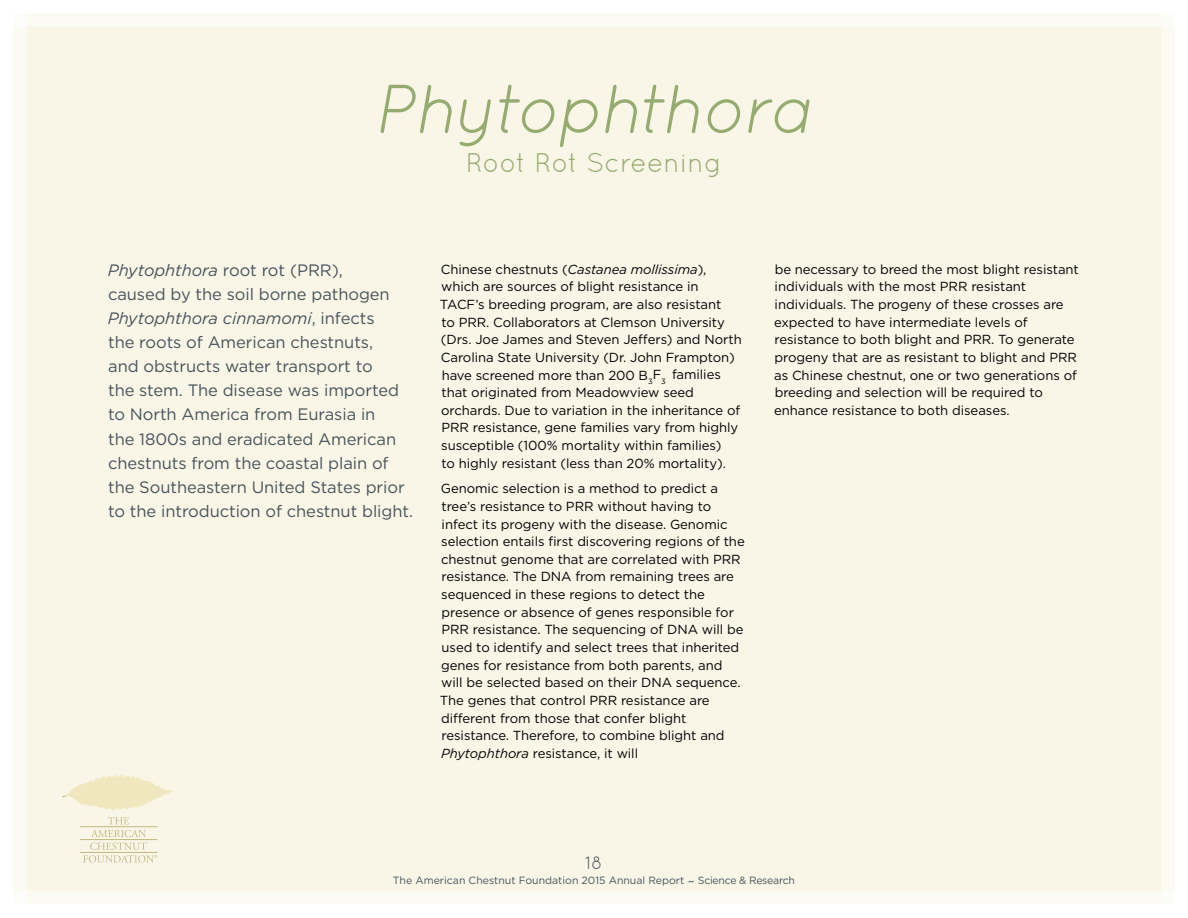
<style>
.page{position:relative;width:1188px;height:918px;background:#fff}
.page>*{position:absolute;margin:0;border:0;box-sizing:border-box;transform-origin:0 0}
.Heading{font:italic 69px "Quicksand";color:#96ab70}
.Headline_2nd_Line{font:27px "Quicksand";color:#96ab70}
.Page_Number{font:18px "Quicksand";color:#48535b}
.Intro{font:16.5px/24px "Gotham";letter-spacing:-.005em;color:#48535b}
.Body_Copy{font:13.2px/17.7px "Gotham";letter-spacing:-.005em;color:#000}
.t1{font:10.5px "Gotham";color:#48535b}
.s1{font-style:italic}
.s2{font-family:"Quicksand";font-size:18px}
</style>
<div class="page">
<div style="left:14px;top:14px;width:1161px;height:890px;background:#f9f6e8"></div>
<svg style="left:108px;top:817px;width:21px;height:7px"></svg>
<svg style="left:83px;top:830px;width:74px;height:33px"></svg>
<hr style="left:80px;top:826px;width:77px;height:1px;background:#c4b682">
<hr style="left:80px;top:852px;width:77px;height:1px;background:#c4b682">
<hr style="left:80px;top:839px;width:77px;height:1px;background:#c4b682">
<svg style="left:63px;top:774px;width:111px;height:36px"></svg>
<div style="left:0;top:14px;width:1188px;height:13px;background:#fbfaf3"></div>
<div style="left:0;top:891px;width:1188px;height:13px;background:#fbfaf3"></div>
<div style="left:14px;top:0;width:13px;height:918px;background:#fbfaf3"></div>
<div style="left:1161px;top:0;width:27px;height:918px;background:#fbfaf3"></div>
<p class="Heading" style="left:373px;top:69px;width:443px">Phytophthora</p>
<p class="Headline_2nd_Line" style="left:466px;top:147px;width:257px">Root Rot Screening</p>
<p class="Intro" style="left:108px;top:258px;width:307px"><span class="s1">Phytophthora</span> root rot (PRR),<br>caused by the soil borne pathogen <span class="s1">Phytophthora cinnamomi</span>, infects<br>the roots of American chestnuts,<br>and obstructs water transport to<br>the stem. The disease was imported to North America from Eurasia in<br>the 1800s and eradicated American chestnuts from the coastal plain of the Southeastern United States prior to the introduction of chestnut blight.</p>
<p class="Body_Copy" style="left:440px;top:260px;width:303px">Chinese chestnuts (<span class="s1">Castanea mollissima</span>), which are sources of blight resistance in TACF’s breeding program, are also resistant<br>to PRR. Collaborators at Clemson University (Drs. Joe James and Steven Jeffers) and North Carolina State University (Dr. John Frampton) have screened more than 200 B<sub>3</sub>F<sub>3</sub> families that originated from Meadowview seed orchards. Due to variation in the inheritance of PRR resistance, gene families vary from highly susceptible (100% mortality within families)<br>to highly resistant (less than 20% mortality).</p>
<p class="Body_Copy" style="left:440px;top:480px;width:306px">Genomic selection is a method to predict a tree’s resistance to PRR without having to infect its progeny with the disease. Genomic selection entails first discovering regions of the chestnut genome that are correlated with PRR resistance. The DNA from remaining trees are sequenced in these regions to detect the presence or absence of genes responsible for PRR resistance. The sequencing of DNA will be used to identify and select trees that inherited genes for resistance from both parents, and will be selected based on their DNA sequence.<br>The genes that control PRR resistance are different from those that confer blight resistance. Therefore, to combine blight and <span class="s1">Phytophthora</span> resistance, it will</p>
<p class="Body_Copy" style="left:774px;top:260px;width:306px">be necessary to breed the most blight resistant individuals with the most PRR resistant individuals. The progeny of these crosses are expected to have intermediate levels of resistance to both blight and PRR. To generate progeny that are as resistant to blight and PRR as Chinese chestnut, one or two generations of breeding and selection will be required to enhance resistance to both diseases.</p>
<p class="Page_Number" style="left:585px;top:853px;width:19px">18</p>
<p class="t1" style="left:393px;top:874px;width:404px">The American Chestnut Foundation 2015 Annual Report <span class="s2">~</span> Science &amp; Research</p>
</div>
